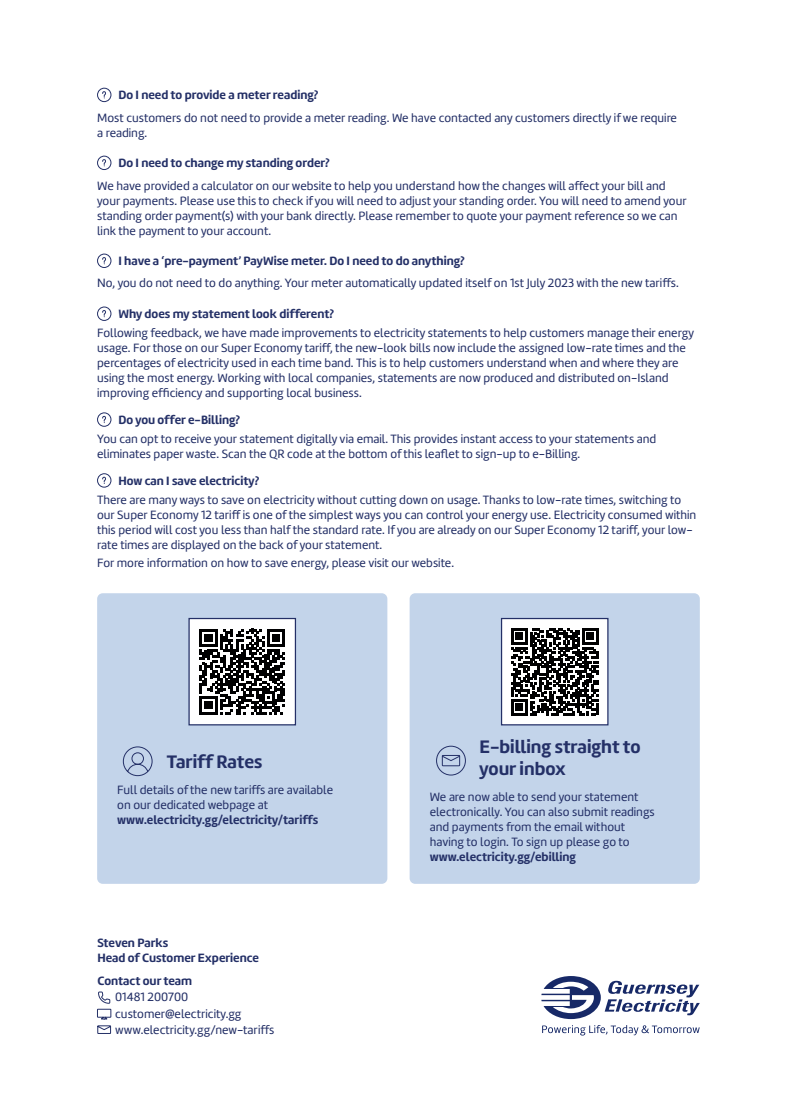
<style>
.page{position:relative;width:797px;height:1105px;background:#fff}
.page>*{position:absolute;margin:0;border:0;box-sizing:border-box;transform-origin:0 0}
.t1{font:700 18.75px/22.5px "Amelia";color:#243067}
.t2{font:12.5px/15px "Amelia";color:#243067}
.t3{font:700 12.5px/15px "Amelia";color:#243067}
</style>
<div class="page">
<div style="left:97px;top:88px;width:15px;height:14px;border:1px solid #243067;border-radius:50%"></div>
<svg style="left:102px;top:91px;width:4px;height:8px"></svg>
<div style="left:97px;top:155px;width:15px;height:15px;border:1px solid #243067;border-radius:50%"></div>
<svg style="left:102px;top:159px;width:4px;height:8px"></svg>
<div style="left:97px;top:253px;width:15px;height:15px;border:1px solid #243067;border-radius:50%"></div>
<svg style="left:102px;top:257px;width:4px;height:8px"></svg>
<div style="left:97px;top:306px;width:15px;height:15px;border:1px solid #243067;border-radius:50%"></div>
<svg style="left:102px;top:310px;width:4px;height:8px"></svg>
<div style="left:97px;top:412px;width:15px;height:15px;border:1px solid #243067;border-radius:50%"></div>
<svg style="left:102px;top:415px;width:4px;height:8px"></svg>
<div style="left:97px;top:473px;width:15px;height:15px;border:1px solid #243067;border-radius:50%"></div>
<svg style="left:102px;top:476px;width:4px;height:8px"></svg>
<div style="left:97px;top:593px;width:290px;height:291px;background:#c3d4ea;border-radius:6px"></div>
<svg style="left:123px;top:746px;width:30px;height:30px"></svg>
<div style="left:189px;top:618px;width:106px;height:107px;background:#fff"></div>
<svg style="left:199px;top:629px;width:86px;height:85px"></svg>
<div style="left:188px;top:618px;width:108px;height:107px;border:1px solid #243067"></div>
<div style="left:409px;top:593px;width:290px;height:291px;background:#c3d4ea;border-radius:6px"></div>
<svg style="left:436px;top:745px;width:30px;height:31px"></svg>
<div style="left:501px;top:618px;width:107px;height:107px;background:#fff"></div>
<svg style="left:511px;top:628px;width:87px;height:87px"></svg>
<div style="left:501px;top:618px;width:107px;height:107px;border:1px solid #243067"></div>
<svg style="left:541px;top:976px;width:158px;height:43px"></svg>
<svg style="left:542px;top:1025px;width:157px;height:10px"></svg>
<svg style="left:97px;top:991px;width:14px;height:43px"></svg>
<p class="t3" style="left:118px;top:88px;width:201px">Do I need to provide a meter reading?</p>
<p class="t2" style="left:97px;top:110px;width:581px">Most customers do not need to provide a meter reading. We have contacted any customers directly if we require a reading.</p>
<p class="t3" style="left:118px;top:156px;width:213px">Do I need to change my standing order?</p>
<p class="t2" style="left:97px;top:178px;width:591px">We have provided a calculator on our website to help you understand how the changes will affect your bill and your payments. Please use this to check if you will need to adjust your standing order. You will need to amend your standing order payment(s) with your bank directly. Please remember to quote your payment reference so we can link the payment to your account.</p>
<p class="t3" style="left:118px;top:254px;width:348px">I have a ‘pre-payment’ PayWise meter. Do I need to do anything?</p>
<p class="t2" style="left:97px;top:276px;width:583px">No, you do not need to do anything. Your meter automatically updated itself on 1st July 2023 with the new tariffs.</p>
<p class="t3" style="left:118px;top:307px;width:217px">Why does my statement look different?</p>
<p class="t2" style="left:97px;top:325px;width:598px">Following feedback, we have made improvements to electricity statements to help customers manage their energy usage. For those on our Super Economy tariff, the new-look bills now include the assigned low-rate times and the percentages of electricity used in each time band. This is to help customers understand when and where they are using the most energy. Working with local companies, statements are now produced and distributed on-Island improving efficiency and supporting local business.</p>
<p class="t3" style="left:118px;top:413px;width:123px">Do you offer e-Billing?</p>
<p class="t2" style="left:97px;top:431px;width:560px">You can opt to receive your statement digitally via email. This provides instant access to your statements and eliminates paper waste. Scan the QR code at the bottom of this leaflet to sign-up to e-Billing.</p>
<p class="t3" style="left:118px;top:474px;width:142px">How can I save electricity?</p>
<p class="t2" style="left:97px;top:492px;width:600px">There are many ways to save on electricity without cutting down on usage. Thanks to low-rate times, switching to our Super Economy 12 tariff is one of the simplest ways you can control your energy use. Electricity consumed within this period will cost you less than half the standard rate. If you are already on our Super Economy 12 tariff, your low&shy;rate times are displayed on the back of your statement.</p>
<p class="t2" style="left:97px;top:555px;width:358px">For more information on how to save energy, please visit our website.</p>
<h1 class="t1" style="left:167px;top:751px;width:97px">Tariff Rates</h1>
<p class="t2" style="left:117px;top:782px;width:217px">Full details of the new tariffs are available on our dedicated webpage at</p>
<p class="t3" style="left:117px;top:813px;width:203px">www.electricity.gg/electricity/tariffs</p>
<p class="t3" style="left:97px;top:935px;width:163px">Steven Parks<br>Head of Customer Experience</p>
<p class="t3" style="left:97px;top:973px;width:96px">Contact our team</p>
<p class="t2" style="left:115px;top:989px;width:160px;line-height:16.2px">01481 200700 customer@electricity.gg www.electricity.gg/new-tariffs</p>
<h1 class="t1" style="left:479px;top:736px;width:163px">E-billing straight to your inbox</h1>
<p class="t2" style="left:430px;top:789px;width:226px">We are now able to send your statement electronically. You can also submit readings and payments from the email without having to login. To sign up please go to</p>
<p class="t3" style="left:430px;top:850px;width:148px">www.electricity.gg/ebilling</p>
</div>
